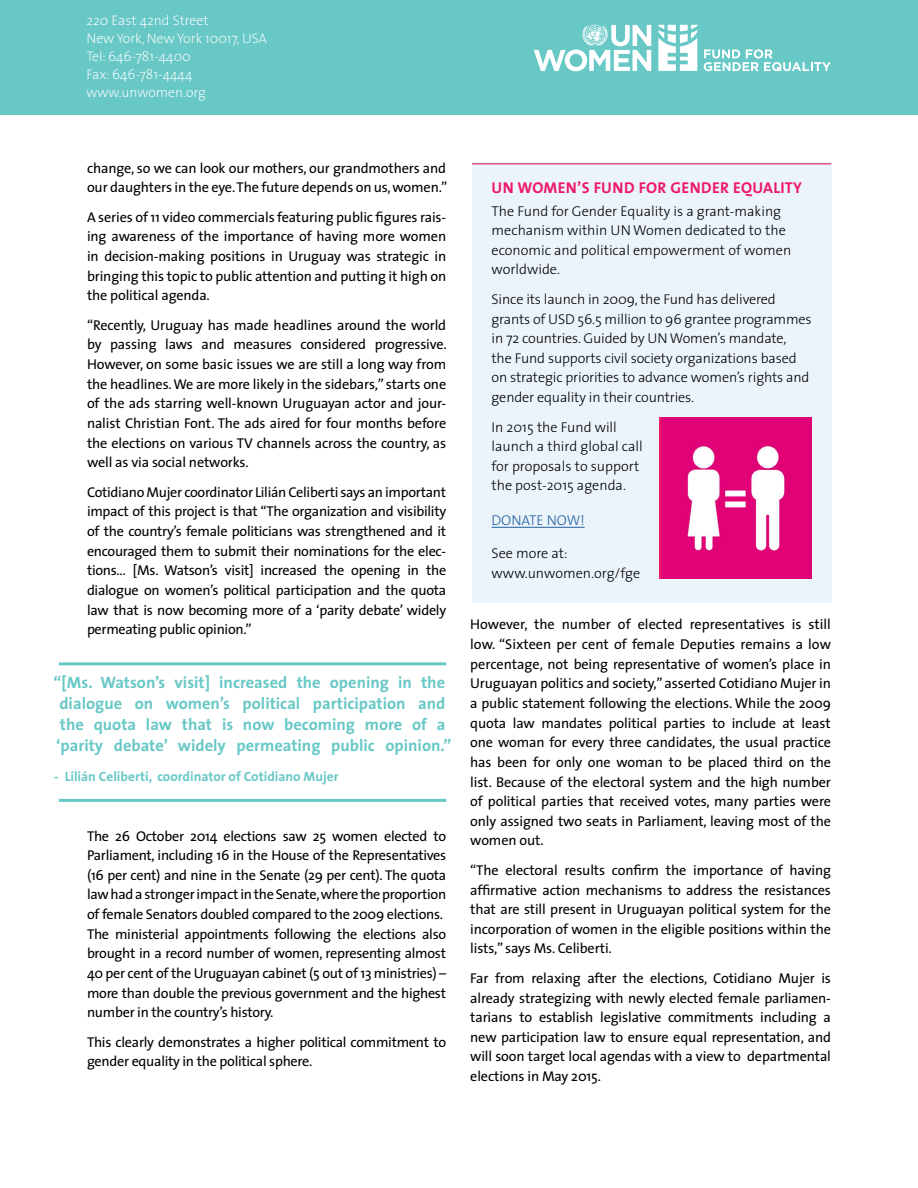
<style>
.page{position:relative;width:918px;height:1188px;background:#fff}
.page>*{position:absolute;margin:0;border:0;box-sizing:border-box;transform-origin:0 0}
.t1{font:700 16.5px/21px "The Sans";color:#68c8c6}
.t2{font:15.75px "The Sans Bold Caps";letter-spacing:.02em;color:#ed1968}
.t3{font:14.25px/19.6px "The Sans";letter-spacing:-.02em;color:#000;text-align:justify}
.t4{font:300 14.25px/19.6px "The Sans";letter-spacing:-.01em;color:#000}
.t5{font:300 14.25px "The Sans";color:#215e9e}
.t6{font:200 13.8px/18px "The Sans";color:#fff}
.t7{font:700 13.5px "The Sans";color:#68c8c6}
</style>
<div class="page">
<div style="left:0;top:0;width:918px;height:115px;background:#68c8c6"></div>
<svg style="left:534px;top:25px;width:117px;height:46px"></svg>
<svg style="left:658px;top:25px;width:39px;height:46px"></svg>
<svg style="left:704px;top:49px;width:127px;height:22px"></svg>
<hr style="left:59px;top:662px;width:387px;height:3px;background:#68c8c6">
<hr style="left:59px;top:799px;width:387px;height:3px;background:#68c8c6">
<div style="left:472px;top:162px;width:359px;height:441px;background:#ecf4fb"></div>
<hr style="left:472px;top:163px;width:359px;height:1px;background:#ed1968">
<hr style="left:492px;top:527px;width:93px;height:1px;background:#215e9e">
<img style="left:662px;top:417px;width:150px;height:161px">
<p class="t6" style="left:86px;top:11px;width:182px">220 East 42nd Street<br>New York, New York 10017, USA<br>Tel: 646-781-4400<br>Fax: 646-781-4444 www.unwomen.org</p>
<p class="t3" style="left:87px;top:158px;width:362px">change, so we can look our mothers, our grandmothers and our daughters in the eye. The future depends on us, women.”</p>
<p class="t3" style="left:87px;top:207px;width:361px">A series of 11 video commercials featuring public figures rais&shy;ing awareness of the importance of having more women in decision-making positions in Uruguay was strategic in bringing this topic to public attention and putting it high on the political agenda.</p>
<p class="t3" style="left:87px;top:315px;width:361px">“Recently, Uruguay has made headlines around the world by passing laws and measures considered progressive.<br>However, on some basic issues we are still a long way from the headlines. We are more likely in the sidebars,” starts one of the ads starring well-known Uruguayan actor and jour&shy;nalist Christian Font. The ads aired for four months before the elections on various TV channels across the country, as well as via social networks.</p>
<p class="t3" style="left:87px;top:482px;width:361px">Cotidiano Mujer coordinator Lilián Celiberti says an important impact of this project is that “The organization and visibility of the country’s female politicians was strengthened and it encouraged them to submit their nominations for the elec&shy;tions… [Ms. Watson’s visit] increased the opening in the dialogue on women’s political participation and the quota law that is now becoming more of a ‘parity debate’ widely permeating public opinion.”</p>
<p class="t1" style="left:54px;top:671px;width:399px">“[Ms. Watson’s visit] increased the opening in the dialogue on women’s political participation and the quota law that is now becoming more of a ‘parity debate’ widely permeating public opinion.”</p>
<p class="t7" style="left:54px;top:765px;width:286px">- Lilián Celiberti, coordinator of Cotidiano Mujer</p>
<p class="t3" style="left:87px;top:825px;width:361px;text-align:left">The 26 October 2014 elections saw 25 women elected to Parliament, including 16 in the House of the Representatives (16 per cent) and nine in the Senate (29 per cent). The quota law had a stronger impact in the Senate, where the proportion of female Senators doubled compared to the 2009 elections.<br>The ministerial appointments following the elections also brought in a record number of women, representing almost 40 per cent of the Uruguayan cabinet (5 out of 13 ministries) – more than double the previous government and the highest number in the country’s history.</p>
<p class="t3" style="left:87px;top:1032px;width:361px">This clearly demonstrates a higher political commitment to gender equality in the political sphere.</p>
<p class="t2" style="left:492px;top:174px;width:312px">UN WOMEN’S FUND FOR GENDER EQUALITY</p>
<p class="t4" style="left:492px;top:200px;width:301px">The Fund for Gender Equality is a grant-making mechanism within UN Women dedicated to the economic and political empowerment of women worldwide.</p>
<p class="t4" style="left:492px;top:289px;width:322px">Since its launch in 2009, the Fund has delivered grants of USD 56.5 million to 96 grantee programmes in 72 countries. Guided by UN Women’s mandate,<br>the Fund supports civil society organizations based on strategic priorities to advance women’s rights and gender equality in their countries.</p>
<p class="t4" style="left:492px;top:416px;width:153px">In 2015 the Fund will launch a third global call for proposals to support the post-2015 agenda.</p>
<p class="t5" style="left:492px;top:509px;width:95px">DONATE NOW!</p>
<p class="t4" style="left:492px;top:543px;width:150px">See more at: www.unwomen.org/fge</p>
<p class="t3" style="left:470px;top:614px;width:362px">However, the number of elected representatives is still low. “Sixteen per cent of female Deputies remains a low percentage, not being representative of women’s place in Uruguayan politics and society,” asserted Cotidiano Mujer in a public statement following the elections. While the 2009 quota law mandates political parties to include at least one woman for every three candidates, the usual practice has been for only one woman to be placed third on the list. Because of the electoral system and the high number of political parties that received votes, many parties were only assigned two seats in Parliament, leaving most of the women out.</p>
<p class="t3" style="left:470px;top:860px;width:362px">“The electoral results confirm the importance of having affirmative action mechanisms to address the resistances that are still present in Uruguayan political system for the incorporation of women in the eligible positions within the lists,” says Ms. Celiberti.</p>
<p class="t3" style="left:470px;top:968px;width:362px">Far from relaxing after the elections, Cotidiano Mujer is already strategizing with newly elected female parliamen&shy;tarians to establish legislative commitments including a new participation law to ensure equal representation, and will soon target local agendas with a view to departmental elections in May 2015.</p>
</div>
